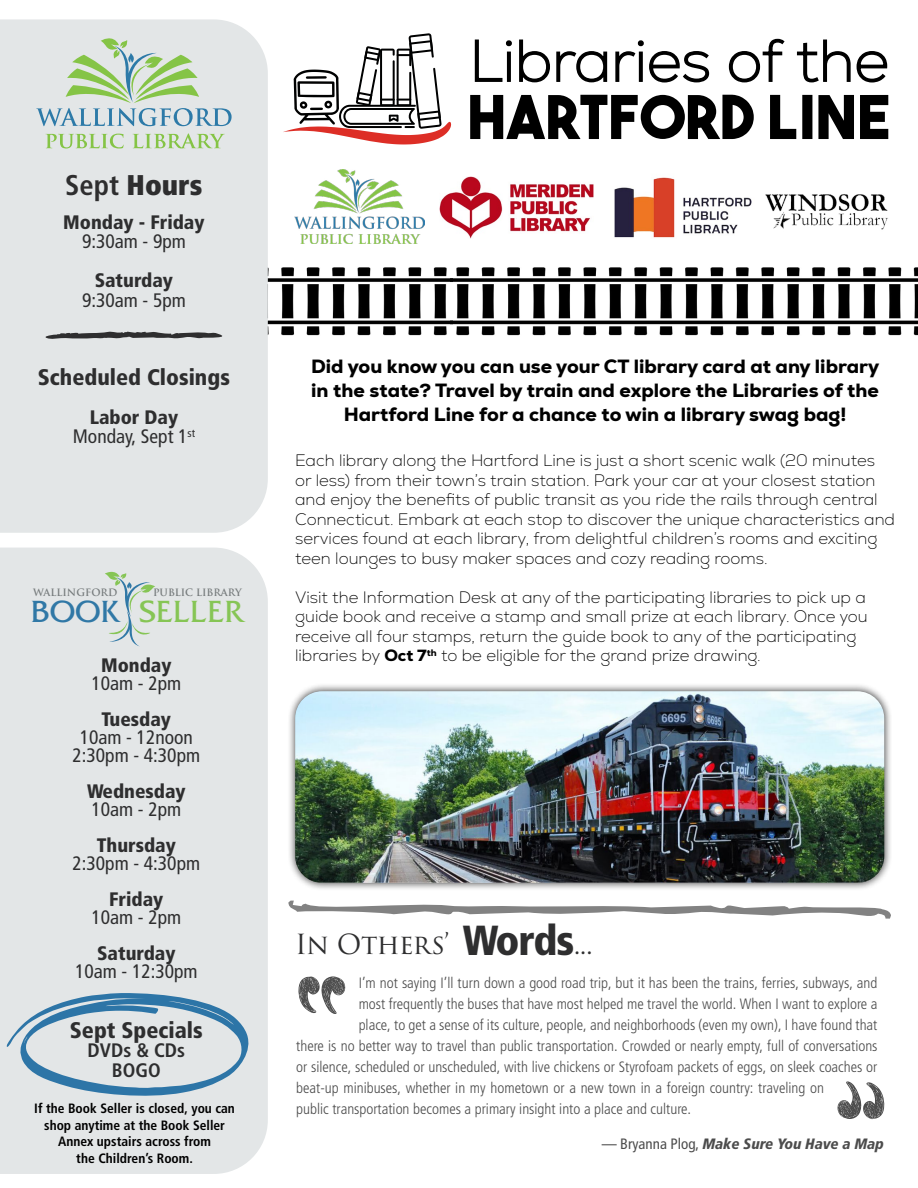
<style>
.page{position:relative;width:918px;height:1188px;background:#fff}
.page>*{position:absolute;margin:0;border:0;box-sizing:border-box;transform-origin:0 0}
.t1{font:28.5px "Frutiger LT 87 X Blk Cn";color:#2e2e2f}
.t2{font:28.2px "Friz Quadrata Font";color:#86c555}
.t3{font:28.2px "Friz Quadrata Font";color:#3078a6}
.t4{font:27px "Trajan Pro 3";letter-spacing:-.02em;color:#2e2e2f}
.t5{font:22.5px "Frutiger LT 77 Blk Cn";color:#2e2e2f}
.t6{font:800 19.5px/24px "Nexa";color:#000;text-align:center}
.t7{font:19.5px/18px "Frutiger LT 57 Cn";color:#2e2e2f;text-align:center}
.t8{font:19.5px "Frutiger LT 77 Blk Cn";color:#2e2e2f}
.t9{font:19.5px/19.5px "Frutiger LT 67 Bd Cn";color:#2e2e2f;text-align:center}
.t10{font:200 16.5px/19.5px "Nexa";color:#000}
.t11{font:15px "Frutiger LT 47 Lt Cn";color:#4c4c4c}
.t12{font:15px "Frutiger LT 78 Blk Cn It";color:#4c4c4c}
.t13{font:13.5px/16.5px "Frutiger LT 67 Bd Cn";color:#000;text-align:center}
.t14{font:700 9.9px "Trajan Pro";color:#777c7d}
.s1{font-family:"Frutiger LT 67 Bd Cn"}
.s2{font-weight:800}
.s3{font-family:"Frutiger LT 77 Blk Cn";font-size:42px}
.s4{font-family:"Frutiger LT 57 Cn"}
</style>
<div class="page">
<img style="left:268px;top:267px;width:182px;height:69px">
<img style="left:450px;top:267px;width:468px;height:69px">
<svg style="left:46px;top:134px;width:78px;height:14px"></svg>
<svg style="left:133px;top:133px;width:92px;height:15px"></svg>
<svg style="left:36px;top:33px;width:196px;height:93px;background:#cadacc"></svg>
<div style="left:0;top:548px;width:268px;height:626px;background:#e3e6e7"></div>
<svg style="left:105px;top:572px;width:50px;height:74px;background:#d0dcd8"></svg>
<svg style="left:6px;top:993px;width:247px;height:106px;background:#bfcfda"></svg>
<svg style="left:298px;top:976px;width:48px;height:38px"></svg>
<svg style="left:837px;top:1081px;width:48px;height:38px"></svg>
<svg style="left:288px;top:901px;width:603px;height:18px"></svg>
<svg style="left:46px;top:331px;width:176px;height:9px;background:#808182"></svg>
<svg style="left:470px;top:95px;width:418px;height:44px"></svg>
<svg style="left:474px;top:38px;width:414px;height:45px"></svg>
<svg style="left:283px;top:33px;width:168px;height:111px"></svg>
<img style="left:294px;top:170px;width:130px;height:73px">
<img style="left:439px;top:176px;width:155px;height:63px">
<img style="left:614px;top:177px;width:138px;height:61px">
<img style="left:765px;top:194px;width:123px;height:36px">
<div style="left:287px;top:683px;width:606px;height:208px;background:#000;opacity:.75"></div>
<img style="left:295px;top:691px;width:589px;height:192px">
<h1 class="t1" style="left:65px;top:167px;width:139px"><span class="s1">Sept</span> Hours</h1>
<p class="t8" style="left:63px;top:210px;width:143px">Monday - Friday</p>
<p class="t7" style="left:82px;top:233px;width:105px">9:30am - 9pm</p>
<p class="t8" style="left:95px;top:269px;width:80px">Saturday</p>
<p class="t7" style="left:82px;top:291px;width:105px">9:30am - 5pm</p>
<h3 class="t5" style="left:38px;top:363px;width:194px">Scheduled Closings</h3>
<p class="t8" style="left:90px;top:405px;width:90px">Labor Day</p>
<p class="t7" style="left:73px;top:428px;width:124px">Monday, Sept 1<sup>st</sup></p>
<p class="t14" style="left:33px;top:586px;width:86px">WALLINGFORD</p>
<p class="t14" style="left:153px;top:586px;width:90px">PUBLIC LIBRARY</p>
<h2 class="t3" style="left:31px;top:593px;width:93px">BOOK</h2>
<h2 class="t2" style="left:139px;top:593px;width:109px">SELLER</h2>
<p class="t8" style="left:101px;top:653px;width:72px">Monday</p>
<p class="t7" style="left:91px;top:674px;width:91px">10am - 2pm</p>
<p class="t8" style="left:102px;top:707px;width:71px">Tuesday</p>
<p class="t7" style="left:73px;top:728px;width:129px">10am - 12noon<br>2:30pm - 4:30pm</p>
<p class="t8" style="left:87px;top:779px;width:100px">Wednesday</p>
<p class="t7" style="left:91px;top:800px;width:91px">10am - 2pm</p>
<p class="t8" style="left:97px;top:833px;width:81px">Thursday</p>
<p class="t7" style="left:73px;top:854px;width:129px">2:30pm - 4:30pm</p>
<p class="t8" style="left:109px;top:887px;width:56px">Friday</p>
<p class="t7" style="left:91px;top:908px;width:91px">10am - 2pm</p>
<p class="t8" style="left:97px;top:941px;width:80px">Saturday</p>
<p class="t7" style="left:75px;top:962px;width:124px">10am - 12:30pm</p>
<h3 class="t5" style="left:70px;top:1016px;width:134px">Sept Specials</h3>
<p class="t9" style="left:88px;top:1041px;width:99px">DVDs &amp; CDs<br>BOGO</p>
<p class="t13" style="left:34px;top:1100px;width:202px">If the Book Seller is closed, you can shop anytime at the Book Seller<br>Annex upstairs across from<br>the Children’s Room.</p>
<p class="t6" style="left:311px;top:355px;width:570px">Did you know you can use your CT library card at any library in the state? Travel by train and explore the Libraries of the<br>Hartford Line for a chance to win a library swag bag!</p>
<p class="t10" style="left:295px;top:451px;width:601px">Each library along the Hartford Line is just a short scenic walk (20 minutes or less) from their town’s train station. Park your car at your closest station and enjoy the benefits of public transit as you ride the rails through central Connecticut. Embark at each stop to discover the unique characteristics and services found at each library, from delightful children’s rooms and exciting teen lounges to busy maker spaces and cozy reading rooms.</p>
<p class="t10" style="left:295px;top:588px;width:574px">Visit the Information Desk at any of the participating libraries to pick up a guide book and receive a stamp and small prize at each library. Once you receive all four stamps, return the guide book to any of the participating libraries by <span class="s2">Oct 7</span><sup>th</sup> to be eligible for the grand prize drawing.</p>
<h3 class="t4" style="left:295px;top:926px;width:299px">In Others’ <span class="s3">Words</span>...</h3>
<p class="t11" style="left:359px;top:975px;width:520px">I’m not saying I’ll turn down a good road trip, but it has been the trains, ferries, subways, and</p>
<p class="t11" style="left:359px;top:996px;width:520px">most frequently the buses that have most helped me travel the world. When I want to explore a</p>
<p class="t11" style="left:359px;top:1017px;width:520px">place, to get a sense of its culture, people, and neighborhoods (even my own), I have found that</p>
<p class="t11" style="left:296px;top:1038px;width:583px">there is no better way to travel than public transportation. Crowded or nearly empty, full of conversations</p>
<p class="t11" style="left:296px;top:1059px;width:583px">or silence, scheduled or unscheduled, with live chickens or Styrofoam packets of eggs, on sleek coaches or</p>
<p class="t11" style="left:296px;top:1080px;width:529px">beat-up minibuses, whether in my hometown or a new town in a foreign country: traveling on</p>
<p class="t11" style="left:296px;top:1101px;width:396px">public transportation becomes a primary insight into a place and culture.</p>
<p class="t12" style="left:602px;top:1134px;width:284px"><span class="s4">— Bryanna Plog,</span> Make Sure You Have a Map</p>
</div>
